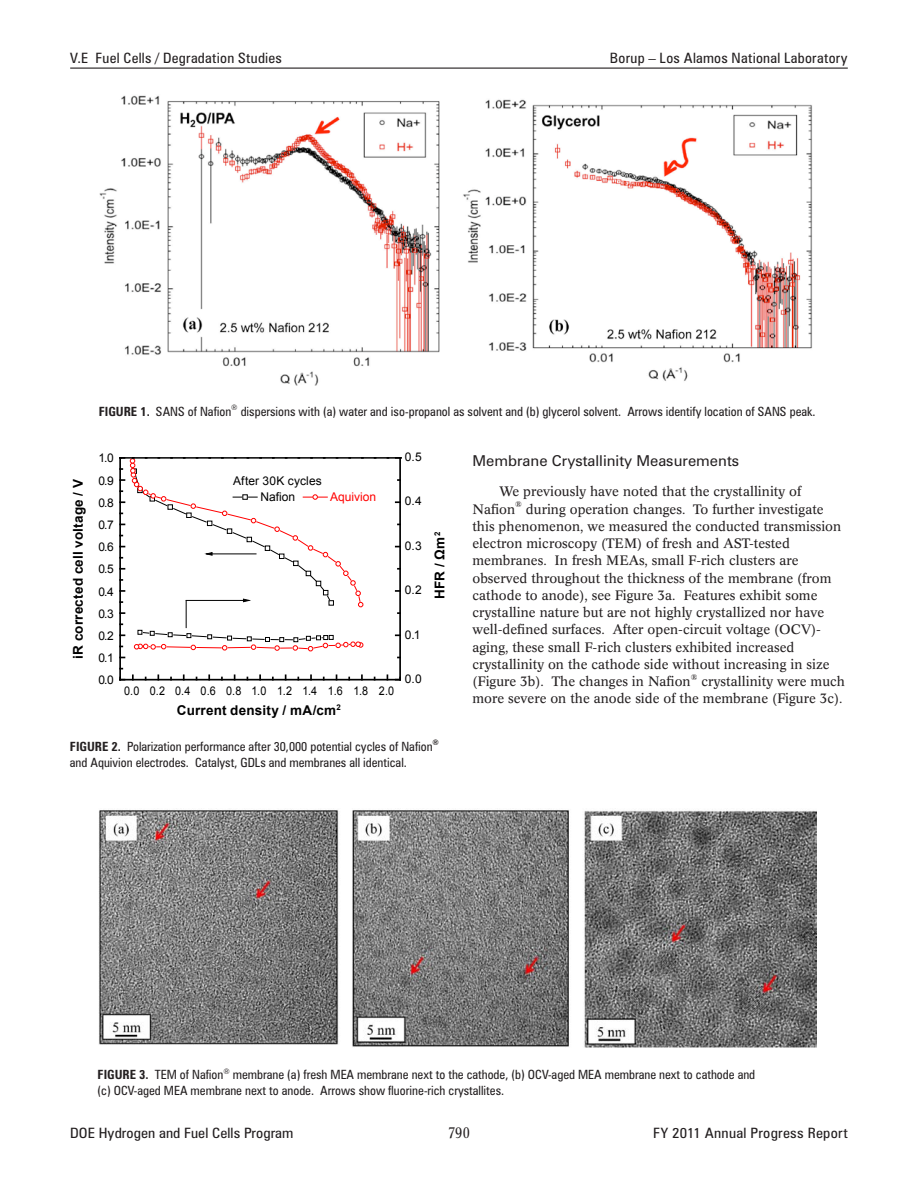
<style>
.page{position:relative;width:918px;height:1188px;background:#fff}
.page>*{position:absolute;margin:0;border:0;box-sizing:border-box;transform-origin:0 0}
._1_Object_subHead_af{font:15px "Zurich BT";color:#231f20}
.t1{font:condensed 15px "Concorde BE";color:#231f20}
._11_Header_R{font:condensed 14.25px "Zurich BT";letter-spacing:.015em;color:#231f20;scale:1.08 1}
._11_Header_R-2{font:condensed 14.25px "Zurich BT";letter-spacing:.015em;color:#231f20;scale:1.05 1}
._11_Header_L{font:condensed 14.25px "Zurich BT";letter-spacing:.02em;color:#231f20;scale:1.05 1}
._1_Body_text{font:13.5px/17.2px "Concorde BE";color:#231f20}
.t2{font:700 13.5px "Arial";letter-spacing:.015em;color:#000}
._1_FigureTitle{font:condensed 12.75px/15.8px "Zurich BT";color:#231f20}
.t3{font:12px/15.3px "Arial";letter-spacing:.01em;color:#000;text-align:center}
.t4{font:12px "Arial";letter-spacing:.01em;color:#000;scale:.9 1}
.t5{font:12px "Arial";color:#f00}
._1_FigureTitle-2{font:condensed 7.65px "Zurich BT";color:#231f20}
._1_FigureTitle-3{font:700 7.65px "Zurich BT";color:#231f20}
.s1{font-weight:700}
</style>
<div class="page">
<hr style="left:70px;top:68px;width:778px;height:1px;background:#231f20">
<img style="left:99px;top:95px;width:713px;height:291px">
<hr style="left:120px;top:679px;width:280px;height:1px;background:#000">
<hr style="left:119px;top:458px;width:2px;height:222px;background:#000">
<hr style="left:120px;top:457px;width:280px;height:2px;background:#000">
<svg style="left:130px;top:457px;width:233px;height:194px"></svg>
<hr style="left:399px;top:458px;width:2px;height:222px;background:#000">
<img style="left:99px;top:810px;width:717px;height:237px">
<p class="_11_Header_L" style="left:70px;top:49px;width:203px">V.E Fuel Cells / Degradation Studies</p>
<p class="_11_Header_R-2" style="left:610px;top:49px;width:228px">Borup – Los Alamos National Laboratory</p>
<p class="_1_FigureTitle" style="left:99px;top:403px;width:134px"><span class="s1">FIGURE 1.</span> SANS of Nafion</p>
<p class="_1_FigureTitle-2" style="left:231px;top:403px;width:8px">®</p>
<p class="_1_FigureTitle" style="left:241px;top:403px;width:577px">dispersions with (a) water and iso-propanol as solvent and (b) glycerol solvent. Arrows identify location of SANS peak.</p>
<p class="t2" style="left:69px;top:659px;width:181px;rotate:-90deg">iR corrected cell voltage / V</p>
<p class="t3" style="left:98px;top:451px;width:17px">1.0</p>
<p class="t3" style="left:98px;top:473px;width:17px">0.9</p>
<p class="t3" style="left:98px;top:495px;width:17px">0.8</p>
<p class="t3" style="left:98px;top:517px;width:17px">0.7</p>
<p class="t3" style="left:98px;top:539px;width:17px">0.6</p>
<p class="t3" style="left:98px;top:562px;width:17px">0.5</p>
<p class="t3" style="left:98px;top:584px;width:17px">0.4</p>
<p class="t3" style="left:98px;top:606px;width:17px">0.3</p>
<p class="t3" style="left:98px;top:628px;width:17px">0.2</p>
<p class="t3" style="left:98px;top:650px;width:17px">0.1</p>
<p class="t3" style="left:98px;top:673px;width:17px">0.0</p>
<p class="t3" style="left:233px;top:474px;width:90px">After 30K cycles<br>Nafion</p>
<p class="t5" style="left:330px;top:489px;width:48px">Aquivion</p>
<p class="t4" style="left:124px;top:683px;width:302px">0.0 0.2 0.4 0.6 0.8 1.0 1.2 1.4 1.6 1.8 2.0</p>
<p class="t2" style="left:177px;top:701px;width:165px">Current density / mA/cm<sup>2</sup></p>
<p class="t3" style="left:405px;top:449px;width:18px">0.5</p>
<p class="t3" style="left:405px;top:494px;width:18px">0.4</p>
<p class="t3" style="left:405px;top:538px;width:18px">0.3</p>
<p class="t3" style="left:405px;top:582px;width:19px">0.2</p>
<p class="t3" style="left:405px;top:627px;width:17px">0.1</p>
<p class="t3" style="left:405px;top:671px;width:18px">0.0</p>
<p class="t2" style="left:431px;top:599px;width:68px;rotate:-90deg">HFR / Ωm<sup>2</sup></p>
<p class="_1_Object_subHead_af" style="left:472px;top:452px;width:268px">Membrane Crystallinity Measurements</p>
<p class="_1_Body_text" style="left:472px;top:483px;width:374px;text-indent:27px">We previously have noted that the crystallinity of Nafion<sup>®</sup> during operation changes. To further investigate this phenomenon, we measured the conducted transmission electron microscopy (TEM) of fresh and AST-tested membranes. In fresh MEAs, small F-rich clusters are observed throughout the thickness of the membrane (from cathode to anode), see Figure 3a. Features exhibit some crystalline nature but are not highly crystallized nor have well-defined surfaces. After open-circuit voltage (OCV)- aging, these small F-rich clusters exhibited increased crystallinity on the cathode side without increasing in size (Figure 3b). The changes in Nafion<sup>®</sup> crystallinity were much more severe on the anode side of the membrane (Figure 3c).</p>
<p class="_1_FigureTitle" style="left:70px;top:738px;width:364px"><span class="s1">FIGURE 2.</span> Polarization performance after 30,000 potential cycles of Nafion</p>
<p class="_1_FigureTitle-3" style="left:433px;top:738px;width:8px">®</p>
<p class="_1_FigureTitle" style="left:70px;top:754px;width:338px">and Aquivion electrodes. Catalyst, GDLs and membranes all identical.</p>
<p class="_1_FigureTitle" style="left:98px;top:1067px;width:659px"><span class="s1">FIGURE 3.</span> TEM of Nafion<sup>®</sup> membrane (a) fresh MEA membrane next to the cathode, (b) OCV-aged MEA membrane next to cathode and (c) OCV-aged MEA membrane next to anode. Arrows show fluorine-rich crystallites.</p>
<p class="_11_Header_R" style="left:70px;top:1124px;width:208px">DOE Hydrogen and Fuel Cells Program</p>
<p class="t1" style="left:448px;top:1124px;width:23px">790</p>
<p class="_11_Header_R" style="left:653px;top:1124px;width:182px">FY 2011 Annual Progress Report</p>
</div>
